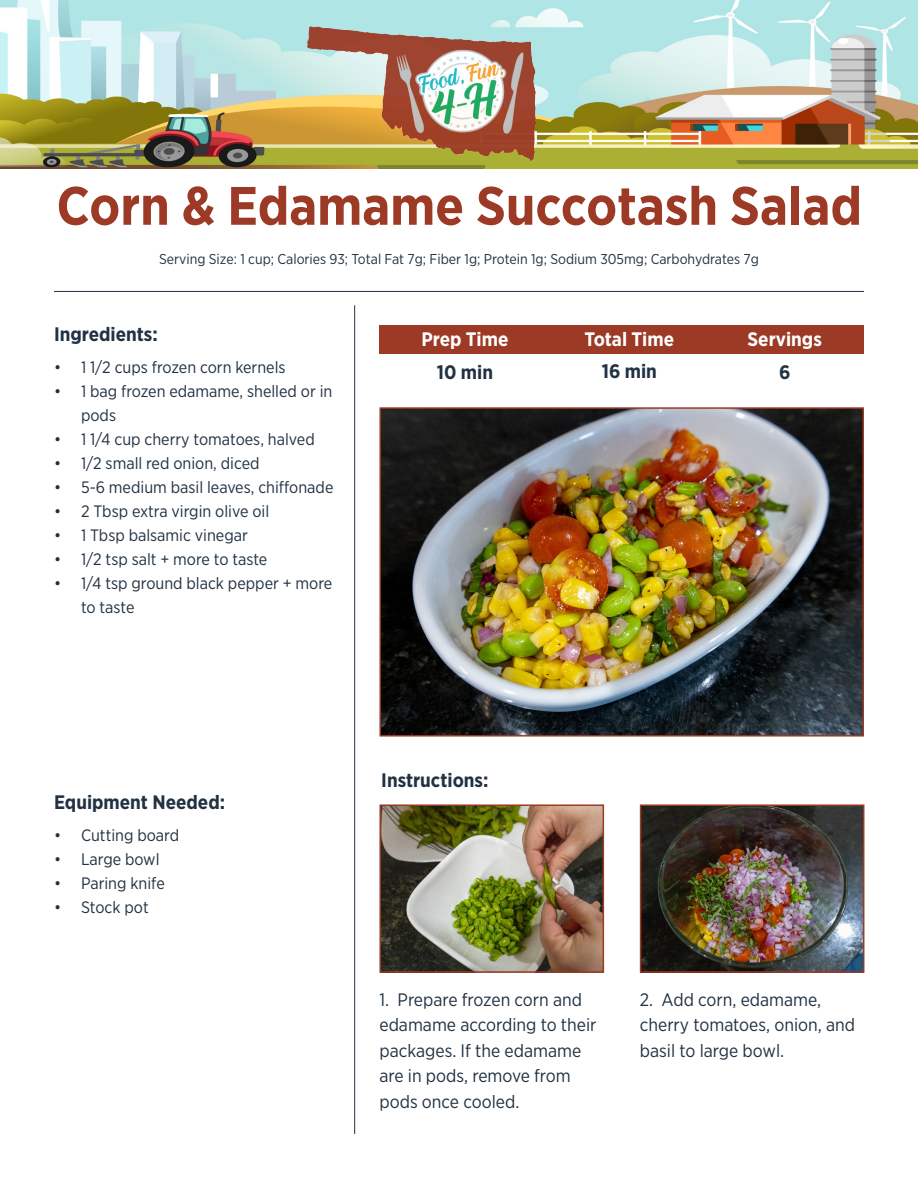
<style>
.page{position:relative;width:918px;height:1188px;background:#fff}
.page>*{position:absolute;margin:0;border:0;box-sizing:border-box;transform-origin:0 0}
.t1{font:700 54px "Gotham Narrow";color:#9c3a25}
.t2{font:700 19.5px "Gotham Narrow";color:#213242}
.t3{font:700 19.5px "Gotham Narrow";color:#fff}
.t4{font:18px/25.5px "Gotham Narrow";color:#213242}
.t5{font:16.5px/24px "Gotham Narrow";color:#213242}
.t6{font:14.25px "Gotham Narrow";color:#213242}
</style>
<div class="page">
<div style="left:379px;top:326px;width:485px;height:28px;background:#9c3a25"></div>
<img style="left:382px;top:410px;width:479px;height:324px">
<div style="left:379px;top:407px;width:485px;height:330px;border:2px solid #9c3a25"></div>
<img style="left:382px;top:807px;width:219px;height:163px">
<div style="left:379px;top:804px;width:225px;height:169px;border:2px solid #9c3a25"></div>
<img style="left:643px;top:807px;width:218px;height:163px">
<div style="left:640px;top:804px;width:224px;height:169px;border:2px solid #9c3a25"></div>
<hr style="left:54px;top:291px;width:810px;height:1px;background:#213242">
<hr style="left:354px;top:305px;width:1px;height:829px;background:#213242">
<img style="left:0;top:0;width:918px;height:168px">
<img style="left:307px;top:26px;width:229px;height:134px">
<p class="t1" style="left:56px;top:171px;width:807px">Corn &amp; Edamame Succotash Salad</p>
<p class="t6" style="left:159px;top:250px;width:601px">Serving Size: 1 cup; Calories 93; Total Fat 7g; Fiber 1g; Protein 1g; Sodium 305mg; Carbohydrates 7g</p>
<p class="t2" style="left:54px;top:322px;width:105px">Ingredients:</p>
<p class="t5" style="left:54px;top:355px;width:233px">• 1 1/2 cups frozen corn kernels</p>
<p class="t5" style="left:81px;top:379px;width:253px;text-indent:-27px">• 1 bag frozen edamame, shelled or in pods</p>
<p class="t5" style="left:54px;top:427px;width:262px">• 1 1/4 cup cherry tomatoes, halved</p>
<p class="t5" style="left:54px;top:451px;width:207px">• 1/2 small red onion, diced</p>
<p class="t5" style="left:54px;top:475px;width:281px">• 5-6 medium basil leaves, chiffonade</p>
<p class="t5" style="left:54px;top:499px;width:217px">• 2 Tbsp extra virgin olive oil</p>
<p class="t5" style="left:54px;top:523px;width:195px">• 1 Tbsp balsamic vinegar</p>
<p class="t5" style="left:54px;top:547px;width:215px">• 1/2 tsp salt + more to taste</p>
<p class="t5" style="left:81px;top:571px;width:253px;text-indent:-27px">• 1/4 tsp ground black pepper + more to taste</p>
<p class="t3" style="left:422px;top:327px;width:88px">Prep Time</p>
<p class="t2" style="left:437px;top:359px;width:58px">10 min</p>
<p class="t3" style="left:585px;top:327px;width:91px">Total Time</p>
<p class="t2" style="left:602px;top:359px;width:57px">16 min</p>
<p class="t3" style="left:748px;top:327px;width:76px">Servings</p>
<p class="t2" style="left:779px;top:359px;width:13px">6</p>
<p class="t2" style="left:54px;top:789px;width:173px">Equipment Needed:</p>
<p class="t5" style="left:54px;top:823px;width:127px">• Cutting board</p>
<p class="t5" style="left:54px;top:847px;width:107px">• Large bowl</p>
<p class="t5" style="left:54px;top:871px;width:112px">• Paring knife</p>
<p class="t5" style="left:54px;top:895px;width:96px">• Stock pot</p>
<p class="t2" style="left:381px;top:768px;width:109px">Instructions:</p>
<p class="t4" style="left:379px;top:986px;width:219px">1. Prepare frozen corn and edamame according to their packages. If the edamame are in pods, remove from pods once cooled.</p>
<p class="t4" style="left:640px;top:986px;width:217px">2. Add corn, edamame, cherry tomatoes, onion, and basil to large bowl.</p>
</div>
